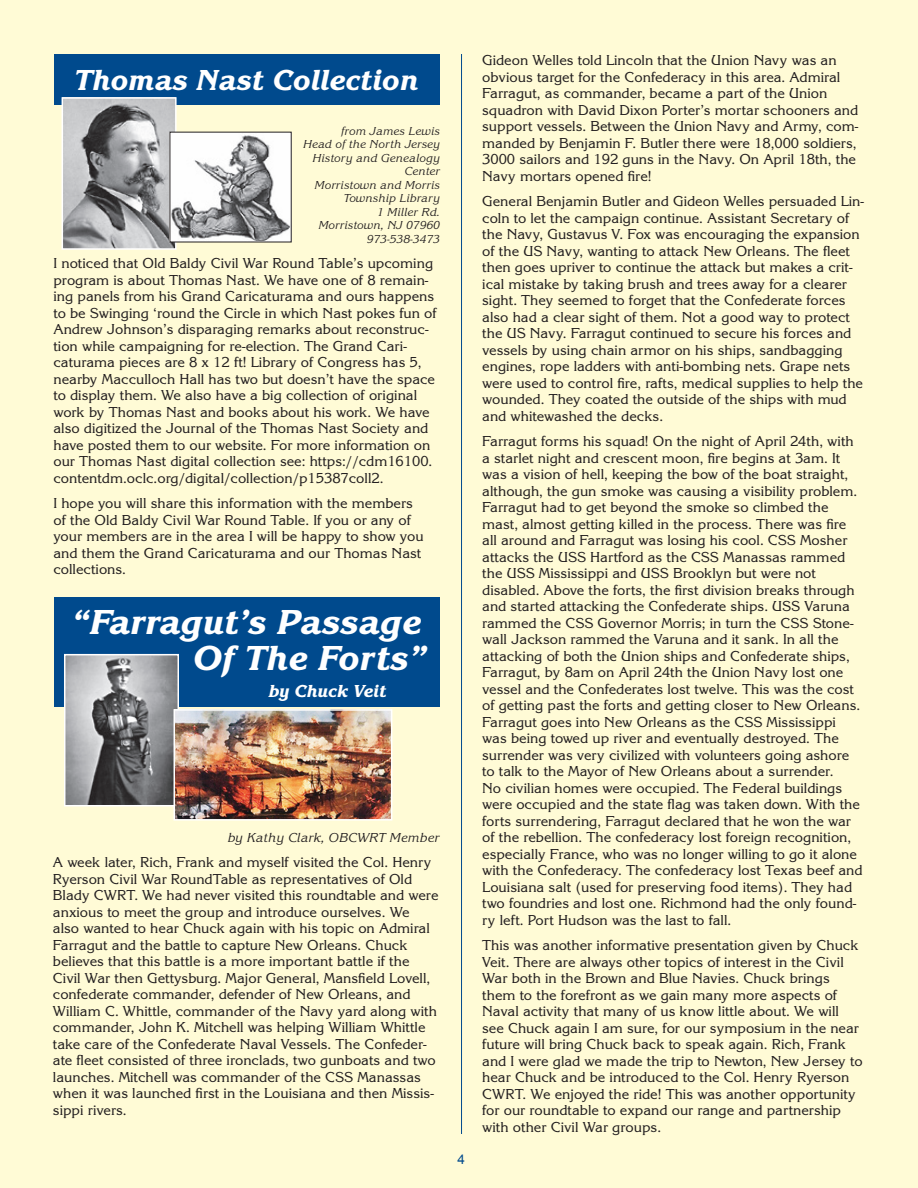
<style>
.page{position:relative;width:918px;height:1188px;background:#fffbd6}
.page>*{position:absolute;margin:0;border:0;box-sizing:border-box;transform-origin:0 0}
.t1{font:36px/36px "Korinna Extra Bold Italic DTC";color:#fff;text-align:right}
.t2{font:30px "Korinna Extra Bold Italic DTC";color:#fff}
.t3{font:18px "Korinna Extra Bold Italic DTC";color:#fff}
.t4{font:15px/16.5px "Korinna Regular DTC";color:#231f20}
.t5{font:13.5px "Korinna Regular Italic DTC";color:#231f20}
.t6{font:13.5px "Arial";color:#004a8d}
.t7{font:12px/13.5px "Korinna Regular Italic DTC";color:#231f20;text-align:right}
</style>
<div class="page">
<hr style="left:461px;top:54px;width:1px;height:1080px;background:#004a8d">
<div style="left:54px;top:54px;width:385px;height:50px;background:#004a8d"></div>
<img style="left:65px;top:100px;width:109px;height:147px">
<div style="left:62px;top:97px;width:115px;height:153px;border:2px solid #fff"></div>
<img style="left:172px;top:134px;width:118px;height:106px">
<div style="left:54px;top:598px;width:385px;height:109px;background:#004a8d"></div>
<img style="left:67px;top:657px;width:109px;height:146px">
<div style="left:64px;top:654px;width:115px;height:152px;border:2px solid #fff"></div>
<img style="left:177px;top:712px;width:212px;height:106px">
<div style="left:174px;top:709px;width:218px;height:112px;border:2px solid #fff"></div>
<h2 class="t2" style="left:74px;top:64px;width:346px">Thomas Nast Collection</h2>
<p class="t7" style="left:303px;top:124px;width:138px">from James Lewis<br>Head of the North Jersey<br>History and Genealogy<br>Center<br>Morristown and Morris<br>Township Library<br>1 Miller Rd.<br>Morristown, NJ 07960<br>973-538-3473</p>
<p class="t4" style="left:53px;top:255px;width:385px">I noticed that Old Baldy Civil War Round Table’s upcoming program is about Thomas Nast. We have one of 8 remain&shy;ing panels from his Grand Caricaturama and ours happens to be Swinging ‘round the Circle in which Nast pokes fun of Andrew Johnson’s disparaging remarks about reconstruc&shy;tion while campaigning for re-election. The Grand Cari&shy;caturama pieces are 8 x 12 ft! Library of Congress has 5, nearby Macculloch Hall has two but doesn’t have the space to display them. We also have a big collection of original work by Thomas Nast and books about his work. We have also digitized the Journal of the Thomas Nast Society and have posted them to our website. For more information on our Thomas Nast digital collection see: https://cdm16100. contentdm.oclc.org/digital/collection/p15387coll2.</p>
<p class="t4" style="left:53px;top:495px;width:372px">I hope you will share this information with the members of the Old Baldy Civil War Round Table. If you or any of your members are in the area I will be happy to show you and them the Grand Caricaturama and our Thomas Nast collections.</p>
<h1 class="t1" style="left:72px;top:605px;width:357px">“Farragut’s Passage<br>Of The Forts”</h1>
<p class="t3" style="left:269px;top:681px;width:119px">by Chuck Veit</p>
<p class="t5" style="left:228px;top:830px;width:213px">by Kathy Clark, OBCWRT Member</p>
<p class="t4" style="left:53px;top:854px;width:387px">A week later, Rich, Frank and myself visited the Col. Henry Ryerson Civil War RoundTable as representatives of Old Blady CWRT. We had never visited this roundtable and were anxious to meet the group and introduce ourselves. We also wanted to hear Chuck again with his topic on Admiral Farragut and the battle to capture New Orleans. Chuck believes that this battle is a more important battle if the Civil War then Gettysburg. Major General, Mansfield Lovell, confederate commander, defender of New Orleans, and William C. Whittle, commander of the Navy yard along with commander, John K. Mitchell was helping William Whittle take care of the Confederate Naval Vessels. The Confeder&shy;ate fleet consisted of three ironclads, two gunboats and two launches. Mitchell was commander of the CSS Manassas when it was launched first in the Louisiana and then Missis&shy;sippi rivers.</p>
<p class="t6" style="left:457px;top:1150px;width:9px">4</p>
<p class="t4" style="left:482px;top:52px;width:378px">Gideon Welles told Lincoln that the Union Navy was an obvious target for the Confederacy in this area. Admiral Farragut, as commander, became a part of the Union squadron with David Dixon Porter’s mortar schooners and support vessels. Between the Union Navy and Army, com&shy;manded by Benjamin F. Butler there were 18,000 soldiers, 3000 sailors and 192 guns in the Navy. On April 18th, the Navy mortars opened fire!</p>
<p class="t4" style="left:482px;top:193px;width:383px">General Benjamin Butler and Gideon Welles persuaded Lin&shy;coln to let the campaign continue. Assistant Secretary of the Navy, Gustavus V. Fox was encouraging the expansion of the US Navy, wanting to attack New Orleans. The fleet then goes upriver to continue the attack but makes a crit&shy;ical mistake by taking brush and trees away for a clearer sight. They seemed to forget that the Confederate forces also had a clear sight of them. Not a good way to protect the US Navy. Farragut continued to secure his forces and vessels by using chain armor on his ships, sandbagging engines, rope ladders with anti-bombing nets. Grape nets were used to control fire, rafts, medical supplies to help the wounded. They coated the outside of the ships with mud and whitewashed the decks.</p>
<p class="t4" style="left:482px;top:433px;width:382px">Farragut forms his squad! On the night of April 24th, with a starlet night and crescent moon, fire begins at 3am. It was a vision of hell, keeping the bow of the boat straight, although, the gun smoke was causing a visibility problem.<br>Farragut had to get beyond the smoke so climbed the mast, almost getting killed in the process. There was fire all around and Farragut was losing his cool. CSS Mosher attacks the USS Hartford as the CSS Manassas rammed the USS Mississippi and USS Brooklyn but were not disabled. Above the forts, the first division breaks through and started attacking the Confederate ships. USS Varuna rammed the CSS Governor Morris; in turn the CSS Stone&shy;wall Jackson rammed the Varuna and it sank. In all the attacking of both the Union ships and Confederate ships, Farragut, by 8am on April 24th the Union Navy lost one vessel and the Confederates lost twelve. This was the cost of getting past the forts and getting closer to New Orleans.<br>Farragut goes into New Orleans as the CSS Mississippi was being towed up river and eventually destroyed. The surrender was very civilized with volunteers going ashore to talk to the Mayor of New Orleans about a surrender.<br>No civilian homes were occupied. The Federal buildings were occupied and the state flag was taken down. With the forts surrendering, Farragut declared that he won the war of the rebellion. The confederacy lost foreign recognition, especially France, who was no longer willing to go it alone with the Confederacy. The confederacy lost Texas beef and Louisiana salt (used for preserving food items). They had two foundries and lost one. Richmond had the only found&shy;ry left. Port Hudson was the last to fall.</p>
<p class="t4" style="left:482px;top:937px;width:382px">This was another informative presentation given by Chuck Veit. There are always other topics of interest in the Civil War both in the Brown and Blue Navies. Chuck brings them to the forefront as we gain many more aspects of Naval activity that many of us know little about. We will see Chuck again I am sure, for our symposium in the near future will bring Chuck back to speak again. Rich, Frank and I were glad we made the trip to Newton, New Jersey to hear Chuck and be introduced to the Col. Henry Ryerson CWRT. We enjoyed the ride! This was another opportunity for our roundtable to expand our range and partnership with other Civil War groups.</p>
</div>
